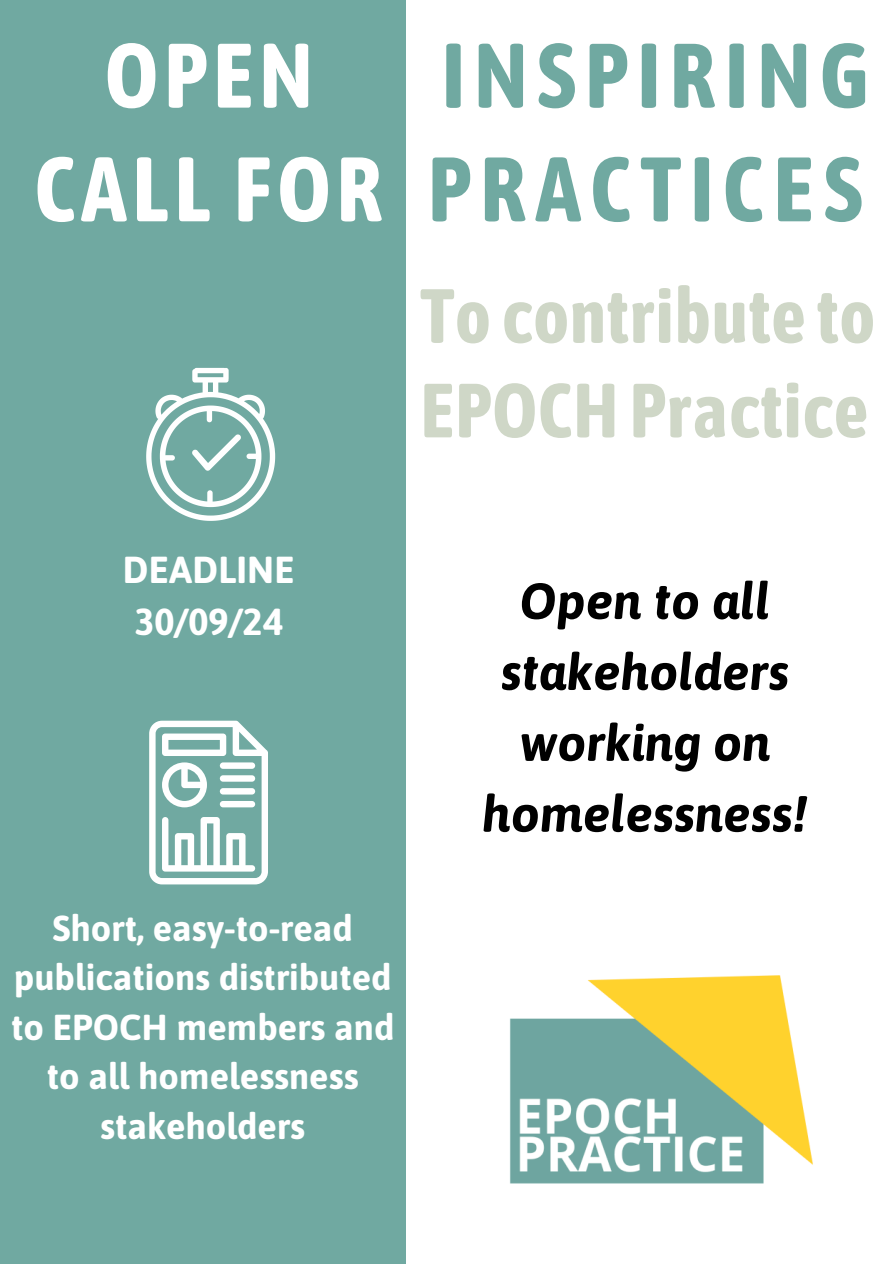
<style>
.page{position:relative;width:894px;height:1264px;background:#fff}
.page>*{position:absolute;margin:0;border:0;box-sizing:border-box;transform-origin:0 0}
.t1{font:700 91.2px/113.7px "Asap Condensed";letter-spacing:.095em;color:#70a9a1}
.t2{font:700 91.2px/113.7px "Asap Condensed";letter-spacing:.055em;color:#fff;text-align:center}
.t3{font:700 76.5px/94.5px "Asap Condensed";color:#cfd7c7}
.t4{font:italic 700 50.85px/70.8px "Asap";color:#000;text-align:center}
.t5{font:700 37.65px/51.8px "Asap";color:#fff;text-align:center}
.t6{font:700 36.15px/49.5px "Asap";color:#fff;text-align:center}
</style>
<div class="page">
<div style="left:0;top:0;width:405px;height:1263px;background:#70a9a1"></div>
<img style="left:510px;top:975px;width:303px;height:209px">
<svg style="left:146px;top:368px;width:129px;height:153px"></svg>
<svg style="left:149px;top:720px;width:119px;height:164px"></svg>
<div style="left:220px;top:762px;width:35px;height:6px;background:#fff;border-radius:3px"></div>
<div style="left:220px;top:775px;width:35px;height:6px;background:#fff;border-radius:3px"></div>
<div style="left:220px;top:788px;width:35px;height:6px;background:#fff;border-radius:3px"></div>
<div style="left:220px;top:801px;width:35px;height:6px;background:#fff;border-radius:3px"></div>
<h4 class="t2" style="left:34px;top:18px;width:350px">OPEN<br>CALL FOR</h4>
<p class="t1" style="left:427px;top:18px;width:443px">INSPIRING<br>PRACTICES</p>
<p class="t3" style="left:420px;top:268px;width:457px">To contribute to<br>EPOCHPractice</p>
<h1 class="t5" style="left:122px;top:543px;width:174px">DEADLINE<br>30/09/24</h1>
<h2 class="t6" style="left:11px;top:902px;width:385px">Short, easy-to-read publications distributed to EPOCH members and to all homelessness stakeholders</h2>
<p class="t4" style="left:482px;top:565px;width:327px">Open to all stakeholders working on homelessness!</p>
</div>
